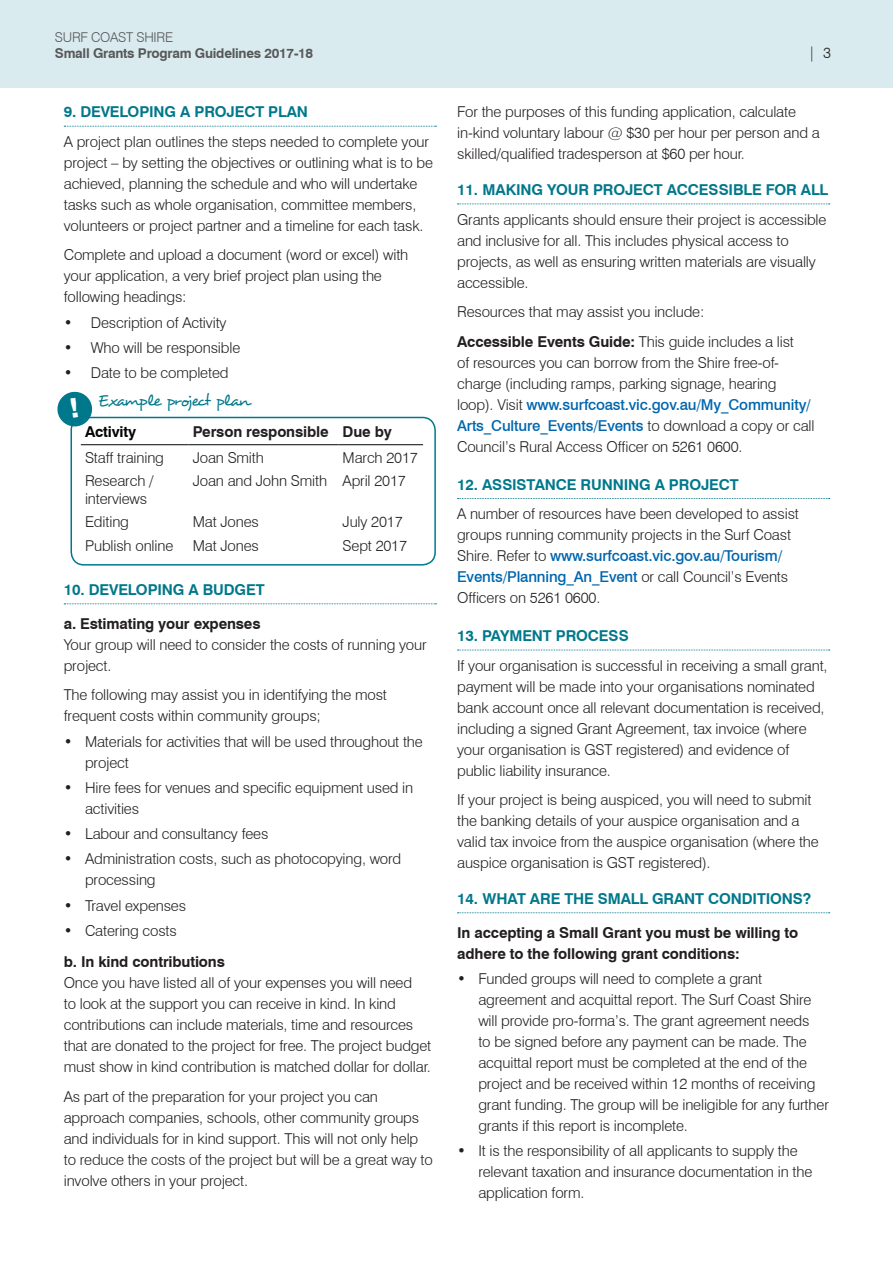
<style>
.page{position:relative;width:893px;height:1263px;background:#fff}
.page>*{position:absolute;margin:0;border:0;box-sizing:border-box;transform-origin:0 0}
.t1{font:16.5px "Desyrel";letter-spacing:-.08em;color:#00788b}
.t2{font:300 15px/21px "Swiss 721 BT";letter-spacing:-.01em;color:#231f20}
.t3{font:700 15px "Swiss 721 BT";letter-spacing:-.01em;color:#00788b}
.t4{font:700 15px/21px "Swiss 721 BT";letter-spacing:-.01em;color:#231f20}
.t5{font:700 15px "Swiss 721 BT";letter-spacing:-.01em;color:#040503}
.t6{font:700 13.5px "Swiss 721 BT";letter-spacing:-.02em;color:#57585a}
.t7{font:300 13.5px "Swiss 721 BT";letter-spacing:-.02em;color:#57585a}
.s1{font-weight:700}
.s2{font-weight:500;color:#0066ae}
</style>
<div class="page">
<div style="left:0;top:0;width:893px;height:88px;background:#daebef"></div>
<svg style="left:64px;top:126px;width:372px;height:1px"></svg>
<svg style="left:64px;top:603px;width:372px;height:1px"></svg>
<hr style="left:81px;top:444px;width:107px;height:1px;background:#040503">
<hr style="left:188px;top:444px;width:150px;height:1px;background:#040503">
<hr style="left:338px;top:444px;width:85px;height:1px;background:#040503">
<svg style="left:457px;top:204px;width:373px;height:1px"></svg>
<svg style="left:457px;top:498px;width:373px;height:1px"></svg>
<svg style="left:457px;top:650px;width:373px;height:1px"></svg>
<svg style="left:457px;top:912px;width:373px;height:1px"></svg>
<div style="left:71px;top:417px;width:365px;height:149px;border:2px solid #00788b;border-radius:13px"></div>
<svg style="left:57px;top:391px;width:35px;height:36px"></svg>
<p class="t7" style="left:55px;top:29px;width:120px">SURF COAST SHIRE</p>
<p class="t6" style="left:55px;top:45px;width:260px">Small Grants Program Guidelines 2017-18</p>
<p class="t2" style="left:808px;top:42px;width:25px">| 3</p>
<p class="t3" style="left:64px;top:103px;width:246px">9. DEVELOPING A PROJECT PLAN</p>
<p class="t2" style="left:64px;top:131px;width:371px">A project plan outlines the steps needed to complete your project – by setting the objectives or outlining what is to be achieved, planning the schedule and who will undertake tasks such as whole organisation, committee members, volunteers or project partner and a timeline for each task.</p>
<p class="t2" style="left:64px;top:244px;width:346px">Complete and upload a document (word or excel) with your application, a very brief project plan using the following headings:</p>
<p class="t2" style="left:64px;top:312px;width:164px">• Description of Activity</p>
<p class="t2" style="left:64px;top:337px;width:178px">• Who will be responsible</p>
<p class="t2" style="left:64px;top:362px;width:166px">• Date to be completed</p>
<p class="t1" style="left:98px;top:391px;width:153px">Example project plan</p>
<p class="t5" style="left:85px;top:423px;width:53px">Activity</p>
<p class="t4" style="left:193px;top:421px;width:201px">Person responsible Due by</p>
<p class="t2" style="left:85px;top:447px;width:80px">Staff training</p>
<p class="t2" style="left:193px;top:447px;width:73px">Joan Smith</p>
<p class="t2" style="left:343px;top:447px;width:77px">March 2017</p>
<p class="t2" style="left:85px;top:471px;width:70px;line-height:18px">Research / interviews</p>
<p class="t2" style="left:193px;top:470px;width:215px">Joan and John Smith April 2017</p>
<p class="t2" style="left:85px;top:511px;width:45px">Editing</p>
<p class="t2" style="left:193px;top:511px;width:68px">Mat Jones</p>
<p class="t2" style="left:343px;top:511px;width:62px">July 2017</p>
<p class="t2" style="left:85px;top:535px;width:90px">Publish online</p>
<p class="t2" style="left:193px;top:535px;width:68px">Mat Jones</p>
<p class="t2" style="left:343px;top:535px;width:66px">Sept 2017</p>
<p class="t3" style="left:64px;top:580px;width:202px">10. DEVELOPING A BUDGET</p>
<p class="t4" style="left:64px;top:613px;width:198px">a. Estimating your expenses</p>
<p class="t2" style="left:64px;top:634px;width:364px">Your group will need to consider the costs of running your project.</p>
<p class="t2" style="left:64px;top:684px;width:325px">The following may assist you in identifying the most frequent costs within community groups;</p>
<p class="t2" style="left:85px;top:730px;width:339px;text-indent:-21px">• Materials for activities that will be used throughout the project</p>
<p class="t2" style="left:85px;top:777px;width:330px;text-indent:-21px">• Hire fees for venues and specific equipment used in activities</p>
<p class="t2" style="left:64px;top:823px;width:206px">• Labour and consultancy fees</p>
<p class="t2" style="left:85px;top:848px;width:318px;text-indent:-21px">• Administration costs, such as photocopying, word processing</p>
<p class="t2" style="left:64px;top:894px;width:124px">• Travel expenses</p>
<p class="t2" style="left:64px;top:920px;width:115px">• Catering costs</p>
<p class="t4" style="left:64px;top:951px;width:163px">b. In kind contributions</p>
<p class="t2" style="left:64px;top:972px;width:369px">Once you have listed all of your expenses you will need<br>to look at the support you can receive in kind. In kind contributions can include materials, time and resources that are donated to the project for free. The project budget must show in kind contribution is matched dollar for dollar.</p>
<p class="t2" style="left:64px;top:1086px;width:370px">As part of the preparation for your project you can approach companies, schools, other community groups and individuals for in kind support. This will not only help to reduce the costs of the project but will be a great way to involve others in your project.</p>
<p class="t2" style="left:457px;top:101px;width:364px">For the purposes of this funding application, calculate in-kind voluntary labour @ $30 per hour per person and a skilled/qualified tradesperson at $60 per hour.</p>
<p class="t3" style="left:457px;top:181px;width:373px">11. MAKING YOUR PROJECT ACCESSIBLE FOR ALL</p>
<p class="t2" style="left:457px;top:209px;width:371px">Grants applicants should ensure their project is accessible and inclusive for all. This includes physical access to projects, as well as ensuring written materials are visually accessible.</p>
<p class="t2" style="left:457px;top:297px;width:338px;line-height:29.5px">Resources that may assist you include:<br><span class="s1">Accessible Events Guide:</span> This guide includes a list</p>
<p class="t2" style="left:457px;top:352px;width:359px">of resources you can borrow from the Shire free-of&shy;charge (including ramps, parking signage, hearing loop). Visit <span class="s2">www.surfcoast.vic.gov.au/My_Community/ Arts_Culture_Events/Events</span> to download a copy or call Council’s Rural Access Officer on 5261 0600.</p>
<p class="t3" style="left:457px;top:475px;width:283px">12. ASSISTANCE RUNNING A PROJECT</p>
<p class="t2" style="left:457px;top:503px;width:343px">A number of resources have been developed to assist groups running community projects in the Surf Coast Shire. Refer to <span class="s2">www.surfcoast.vic.gov.au/Tourism/ Events/Planning_An_Event</span> or call Council’s Events Officers on 5261 0600.</p>
<p class="t3" style="left:457px;top:627px;width:173px">13. PAYMENT PROCESS</p>
<p class="t2" style="left:457px;top:655px;width:372px">If your organisation is successful in receiving a small grant, payment will be made into your organisations nominated bank account once all relevant documentation is received, including a signed Grant Agreement, tax invoice (where your organisation is GST registered) and evidence of public liability insurance.</p>
<p class="t2" style="left:457px;top:789px;width:363px">If your project is being auspiced, you will need to submit the banking details of your auspice organisation and a valid tax invoice from the auspice organisation (where the auspice organisation is GST registered).</p>
<p class="t3" style="left:457px;top:889px;width:355px">14. WHAT ARE THE SMALL GRANT CONDITIONS?</p>
<p class="t4" style="left:457px;top:922px;width:343px">In accepting a Small Grant you must be willing to adhere to the following grant conditions:</p>
<p class="t2" style="left:478px;top:968px;width:352px;text-indent:-21px">• Funded groups will need to complete a grant agreement and acquittal report. The Surf Coast Shire will provide pro-forma’s. The grant agreement needs<br>to be signed before any payment can be made. The acquittal report must be completed at the end of the project and be received within 12 months of receiving grant funding. The group will be ineligible for any further grants if this report is incomplete.</p>
<p class="t2" style="left:478px;top:1140px;width:335px;text-indent:-21px">• It is the responsibility of all applicants to supply the relevant taxation and insurance documentation in the application form.</p>
</div>
